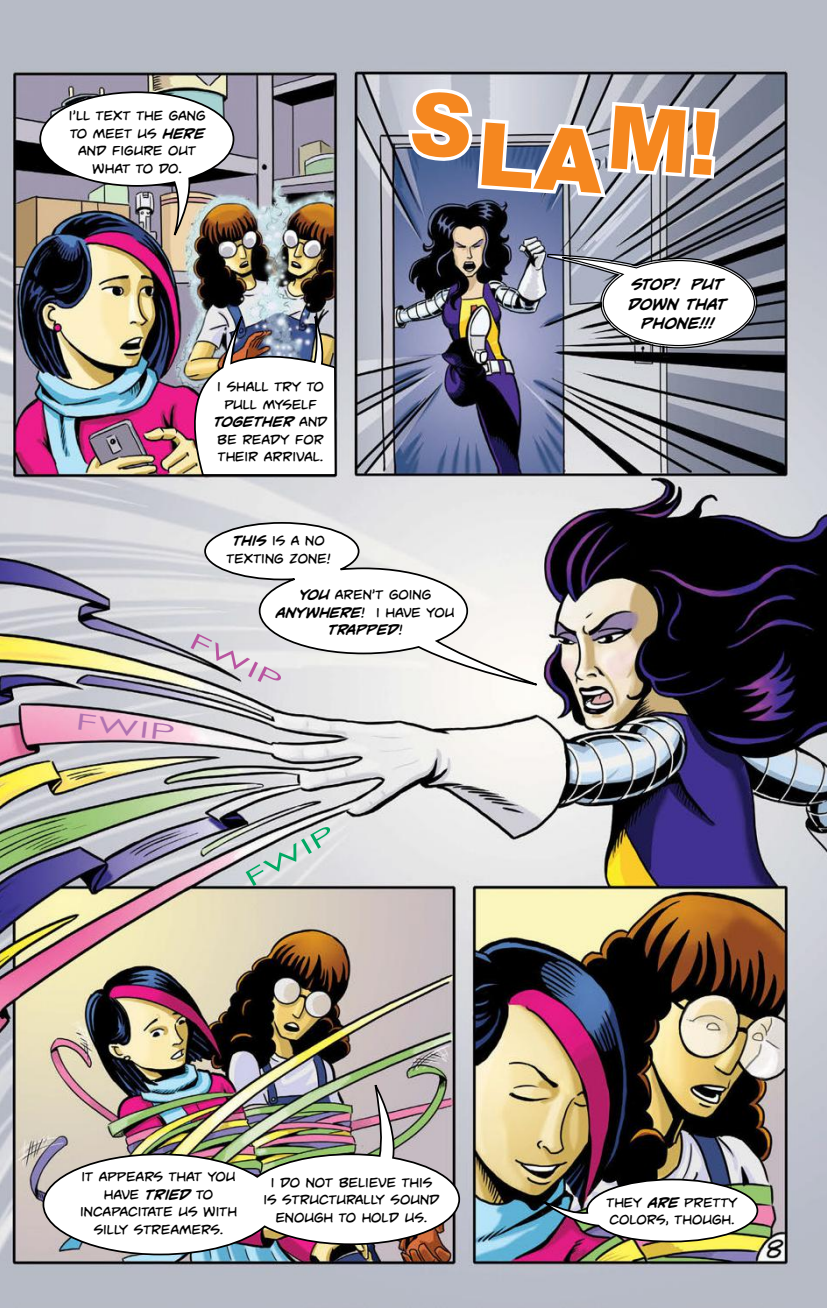
<style>
.page{position:relative;width:827px;height:1308px;background:#fff}
.page>*{position:absolute;margin:0;border:0;box-sizing:border-box;transform-origin:0 0}
.t1{font:900 87.5px "Arial";color:#f5871f}
.t2{font:22.4px "Century Gothic";color:#b072b0;scale:2 1}
.t3{font:22.22px "Century Gothic";color:#b955a0;scale:2 1}
.t4{font:22.22px "Century Gothic";color:#00a963;scale:2 1}
.t5{font:700 19.25px/19.2px "Unmasked BB";color:#000;text-align:center}
.t6{font:17.5px/17.5px "Unmasked BB";color:#000;text-align:center}
.s1{font-weight:700}
</style>
<div class="page">
<img style="left:0;top:0;width:827px;height:1307px">
<img style="left:38px;top:90px;width:197px;height:158px">
<img style="left:185px;top:316px;width:152px;height:160px">
<svg style="left:546px;top:253px;width:212px;height:96px"></svg>
<svg style="left:203px;top:521px;width:335px;height:166px"></svg>
<img style="left:42px;top:1085px;width:419px;height:171px">
<img style="left:542px;top:1177px;width:217px;height:66px">
<svg style="left:405px;top:65px;width:318px;height:136px"></svg>
<p class="t6" style="left:69px;top:106px;width:138px">i’ll text the gang to meet us <span class="s1">HERE </span>and figure out what to do.</p>
<p class="t6" style="left:213px;top:377px;width:116px">i shall try to pull myself<br><span class="s1">TOGETHER</span> and be ready for their arrival.</p>
<h1 class="t1" style="left:414px;top:59px;width:311px;rotate:4deg">SLAM!</h1>
<p class="t5" style="left:628px;top:274px;width:100px">STOP! PUT<br>DOWN THAT<br>PHONE!!!</p>
<p class="t2" style="left:77px;top:707px;width:52px;rotate:7deg">FWIP</p>
<p class="t6" style="left:227px;top:531px;width:105px"><span class="s1">THIS</span> is a no texting zone!</p>
<p class="t6" style="left:276px;top:585px;width:180px"><span class="s1">YOU</span> aren’t going<br><span class="s1">ANYWHERE</span>! i have you<br><span class="s1">TRAPPED</span>!</p>
<p class="t3" style="left:196px;top:626px;width:52px;rotate:26deg">FWIP</p>
<p class="t4" style="left:239px;top:869px;width:52px;rotate:-30deg">FWIP</p>
<p class="t6" style="left:80px;top:1167px;width:158px">it appears that you have <span class="s1">TRIED</span> to incapacitate us with silly streamers.</p>
<p class="t6" style="left:263px;top:1172px;width:178px">i do not believe this is structurally sound enough to hold us.</p>
<p class="t6" style="left:606px;top:1192px;width:133px;text-align:left">they <span class="s1">ARE</span> pretty colors, though.</p>
</div>
